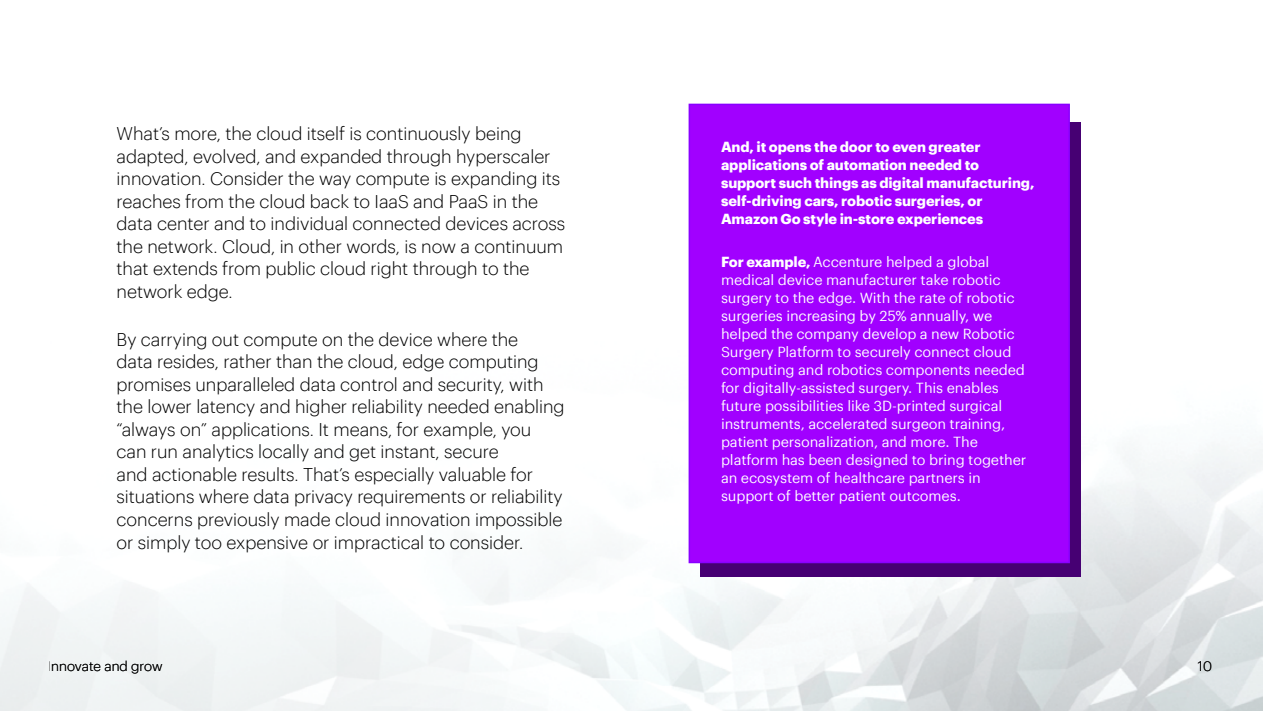
<style>
.page{position:relative;width:1263px;height:711px;background:#fff}
.page>*{position:absolute;margin:0;border:0;box-sizing:border-box;transform-origin:0 0}
.t1{font:300 18px/22.5px "Graphik";letter-spacing:-.005em;color:#000}
.t2{font:14.25px/18px "Graphik";letter-spacing:-.01em;color:#fff}
.t3{font:700 14.25px/18px "Graphik";letter-spacing:-.01em;color:#fff}
.t4{font:300 13.5px "Graphik";color:#000}
.s1{font-weight:700}
</style>
<div class="page">
<img style="left:0;top:272px;width:1263px;height:438px">
<div style="left:700px;top:122px;width:380px;height:454px;background:#460073"></div>
<div style="left:688px;top:104px;width:382px;height:459px;background:#a100ff;border:2px solid #8900ff"></div>
<p class="t1" style="left:117px;top:121px;width:450px">What’s more, the cloud itself is continuously being adapted, evolved, and expanded through hyperscaler innovation. Consider the way compute is expanding its reaches from the cloud back to IaaS and PaaS in the data center and to individual connected devices across the network. Cloud, in other words, is now a continuum that extends from public cloud right through to the network edge.</p>
<p class="t1" style="left:117px;top:326px;width:450px">By carrying out compute on the device where the<br>data resides, rather than the cloud, edge computing promises unparalleled data control and security, with the lower latency and higher reliability needed enabling “always on” applications. It means, for example, you can run analytics locally and get instant, secure<br>and actionable results. That’s especially valuable for situations where data privacy requirements or reliability concerns previously made cloud innovation impossible or simply too expensive or impractical to consider.</p>
<p class="t3" style="left:721px;top:136px;width:315px">And, it opens the door to even greater applications of automation needed to support such things as digital manufacturing, self-driving cars, robotic surgeries, or Amazon Go style in-store experiences</p>
<p class="t2" style="left:721px;top:251px;width:307px"><span class="s1">For example,</span> Accenture helped a global medical device manufacturer take robotic surgery to the edge. With the rate of robotic surgeries increasing by 25% annually, we helped the company develop a new Robotic Surgery Platform to securely connect cloud computing and robotics components needed for digitally-assisted surgery. This enables future possibilities like 3D-printed surgical instruments, accelerated surgeon training, patient personalization, and more. The platform has been designed to bring together an ecosystem of healthcare partners in support of better patient outcomes.</p>
<p class="t4" style="left:48px;top:655px;width:116px">Innovate and grow</p>
<p class="t4" style="left:1198px;top:655px;width:15px">10</p>
</div>
